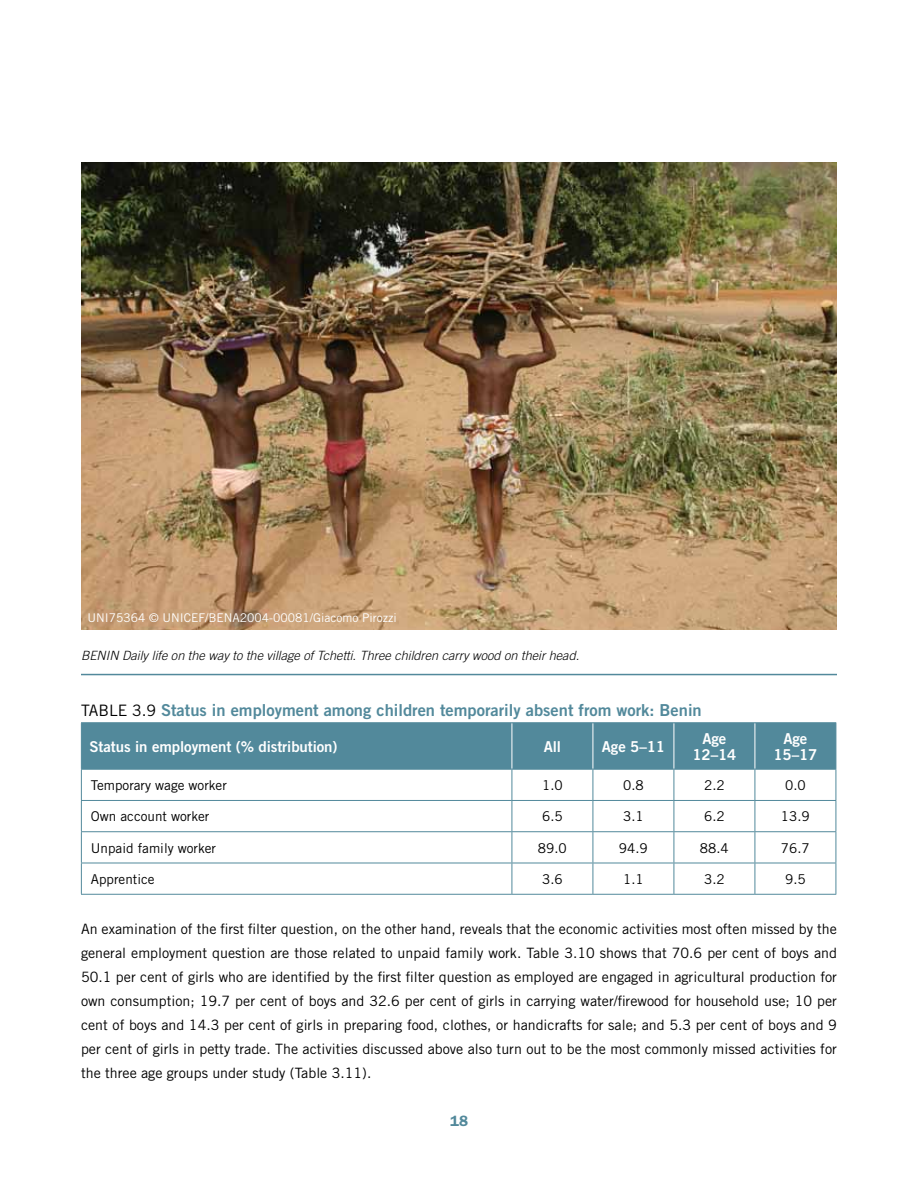
<style>
.page{position:relative;width:918px;height:1188px;background:#fff}
.page>*{position:absolute;margin:0;border:0;box-sizing:border-box;transform-origin:0 0}
.t1{font:16.5px "Trade Gothic Bold Two";color:#52899b}
.t2{font:15px/16.5px "Trade Gothic Bold Two";letter-spacing:-.005em;color:#fff;text-align:center}
.t3{font:600 15px "Franklin Gothic";color:#52899b}
.t4{font:14.25px/24px "Trade Gothic";color:#000;text-align:justify}
.t5{font:13.5px "Trade Gothic";color:#000}
.t6{font:italic 300 12.75px "Trade Gothic";color:#000}
.t7{font:12px "Trade Gothic";color:#fff}
.s1{font-family:"Trade Gothic";font-size:15.75px;color:#000}
</style>
<div class="page">
<div style="left:82px;top:723px;width:754px;height:46px;background:#52899b"></div>
<hr style="left:512px;top:723px;width:1px;height:46px;background:#fff">
<hr style="left:593px;top:723px;width:1px;height:46px;background:#fff">
<hr style="left:674px;top:723px;width:1px;height:46px;background:#fff">
<hr style="left:755px;top:723px;width:1px;height:46px;background:#fff">
<hr style="left:512px;top:770px;width:1px;height:30px;background:#52899b">
<hr style="left:593px;top:770px;width:1px;height:30px;background:#52899b">
<hr style="left:674px;top:770px;width:1px;height:30px;background:#52899b">
<hr style="left:755px;top:770px;width:1px;height:30px;background:#52899b">
<hr style="left:81px;top:800px;width:431px;height:1px;background:#52899b">
<hr style="left:512px;top:800px;width:81px;height:1px;background:#52899b">
<hr style="left:512px;top:801px;width:1px;height:30px;background:#52899b">
<hr style="left:593px;top:800px;width:81px;height:1px;background:#52899b">
<hr style="left:593px;top:801px;width:1px;height:30px;background:#52899b">
<hr style="left:674px;top:800px;width:81px;height:1px;background:#52899b">
<hr style="left:674px;top:801px;width:1px;height:30px;background:#52899b">
<hr style="left:755px;top:800px;width:81px;height:1px;background:#52899b">
<hr style="left:755px;top:801px;width:1px;height:30px;background:#52899b">
<hr style="left:81px;top:831px;width:431px;height:1px;background:#52899b">
<hr style="left:512px;top:831px;width:81px;height:1px;background:#52899b">
<hr style="left:512px;top:832px;width:1px;height:31px;background:#52899b">
<hr style="left:593px;top:831px;width:81px;height:1px;background:#52899b">
<hr style="left:593px;top:832px;width:1px;height:31px;background:#52899b">
<hr style="left:674px;top:831px;width:81px;height:1px;background:#52899b">
<hr style="left:674px;top:832px;width:1px;height:31px;background:#52899b">
<hr style="left:755px;top:831px;width:81px;height:1px;background:#52899b">
<hr style="left:755px;top:832px;width:1px;height:31px;background:#52899b">
<hr style="left:81px;top:863px;width:431px;height:1px;background:#52899b">
<hr style="left:512px;top:863px;width:81px;height:1px;background:#52899b">
<hr style="left:512px;top:863px;width:1px;height:31px;background:#52899b">
<hr style="left:593px;top:863px;width:81px;height:1px;background:#52899b">
<hr style="left:593px;top:863px;width:1px;height:31px;background:#52899b">
<hr style="left:674px;top:863px;width:81px;height:1px;background:#52899b">
<hr style="left:674px;top:863px;width:1px;height:31px;background:#52899b">
<hr style="left:755px;top:863px;width:81px;height:1px;background:#52899b">
<hr style="left:755px;top:863px;width:1px;height:31px;background:#52899b">
<hr style="left:81px;top:722px;width:431px;height:1px;background:#52899b">
<hr style="left:81px;top:723px;width:1px;height:46px;background:#52899b">
<hr style="left:512px;top:722px;width:81px;height:1px;background:#52899b">
<hr style="left:593px;top:722px;width:81px;height:1px;background:#52899b">
<hr style="left:674px;top:722px;width:81px;height:1px;background:#52899b">
<hr style="left:755px;top:722px;width:81px;height:1px;background:#52899b">
<hr style="left:81px;top:769px;width:431px;height:1px;background:#52899b">
<hr style="left:81px;top:770px;width:1px;height:30px;background:#52899b">
<hr style="left:512px;top:769px;width:81px;height:1px;background:#52899b">
<hr style="left:593px;top:769px;width:81px;height:1px;background:#52899b">
<hr style="left:674px;top:769px;width:81px;height:1px;background:#52899b">
<hr style="left:755px;top:769px;width:81px;height:1px;background:#52899b">
<hr style="left:836px;top:770px;width:1px;height:30px;background:#52899b">
<hr style="left:81px;top:801px;width:1px;height:30px;background:#52899b">
<hr style="left:836px;top:801px;width:1px;height:30px;background:#52899b">
<hr style="left:81px;top:832px;width:1px;height:31px;background:#52899b">
<hr style="left:836px;top:832px;width:1px;height:31px;background:#52899b">
<hr style="left:81px;top:863px;width:1px;height:31px;background:#52899b">
<hr style="left:836px;top:863px;width:1px;height:31px;background:#52899b">
<hr style="left:81px;top:894px;width:431px;height:1px;background:#52899b">
<hr style="left:512px;top:894px;width:81px;height:1px;background:#52899b">
<hr style="left:593px;top:894px;width:81px;height:1px;background:#52899b">
<hr style="left:674px;top:894px;width:81px;height:1px;background:#52899b">
<hr style="left:755px;top:894px;width:81px;height:1px;background:#52899b">
<hr style="left:836px;top:723px;width:1px;height:46px;background:#52899b">
<img style="left:81px;top:162px;width:756px;height:468px">
<hr style="left:81px;top:674px;width:756px;height:1px;background:#52899b">
<p class="t7" style="left:87px;top:611px;width:8px">UNI</p>
<p class="t7" style="left:109px;top:611px;width:62px">75364 © UNICEF</p>
<p class="t7" style="left:205px;top:611px;width:12px">/BENA</p>
<p class="t7" style="left:240px;top:611px;width:158px">2004-00081/Giacomo Pirozzi</p>
<p class="t6" style="left:81px;top:648px;width:500px">BENIN Daily life on the way to the village of Tchetti. Three children carry wood on their head.</p>
<p class="t1" style="left:81px;top:700px;width:622px"><span class="s1">Table 3.9</span> Status in employment among children temporarily absent from work: Benin</p>
<p class="t2" style="left:89px;top:738px;width:250px">Status in employment (% distribution)</p>
<p class="t2" style="left:544px;top:738px;width:19px">All</p>
<p class="t2" style="left:602px;top:738px;width:65px">Age 5–11</p>
<p class="t2" style="left:693px;top:730px;width:45px">Age<br>12–14</p>
<p class="t2" style="left:774px;top:730px;width:45px">Age<br>15–17</p>
<p class="t5" style="left:91px;top:777px;width:137px">Temporary wage worker</p>
<p class="t5" style="left:542px;top:777px;width:22px">1.0</p>
<p class="t5" style="left:623px;top:777px;width:22px">0.8</p>
<p class="t5" style="left:704px;top:777px;width:22px">2.2</p>
<p class="t5" style="left:785px;top:777px;width:22px">0.0</p>
<p class="t5" style="left:91px;top:808px;width:120px">Own account worker</p>
<p class="t5" style="left:542px;top:808px;width:22px">6.5</p>
<p class="t5" style="left:623px;top:808px;width:22px">3.1</p>
<p class="t5" style="left:704px;top:808px;width:22px">6.2</p>
<p class="t5" style="left:781px;top:808px;width:30px">13.9</p>
<p class="t5" style="left:91px;top:840px;width:127px">U npaid family worker</p>
<p class="t5" style="left:538px;top:840px;width:30px">89.0</p>
<p class="t5" style="left:619px;top:840px;width:30px">94.9</p>
<p class="t5" style="left:700px;top:840px;width:30px">88.4</p>
<p class="t5" style="left:781px;top:840px;width:30px">76.7</p>
<p class="t5" style="left:91px;top:871px;width:65px">Apprentice</p>
<p class="t5" style="left:542px;top:871px;width:22px">3.6</p>
<p class="t5" style="left:623px;top:871px;width:22px">1.1</p>
<p class="t5" style="left:704px;top:871px;width:22px">3.2</p>
<p class="t5" style="left:785px;top:871px;width:22px">9.5</p>
<p class="t4" style="left:81px;top:917px;width:758px">An examination of the first filter question, on the other hand, reveals that the economic activities most often missed by the general employment question are those related to unpaid family work. Table 3.10 shows that 70.6 per cent of boys and 50.1 per cent of girls who are identified by the first filter question as employed are engaged in agricultural production for own consumption; 19.7 per cent of boys and 32.6 per cent of girls in carrying water/firewood for household use; 10 per cent of boys and 14.3 per cent of girls in preparing food, clothes, or handicrafts for sale; and 5.3 per cent of boys and 9 per cent of girls in petty trade. The activities discussed above also turn out to be the most commonly missed activities for the three age groups under study (Table 3.11).</p>
<p class="t3" style="left:450px;top:1112px;width:19px">18</p>
</div>
